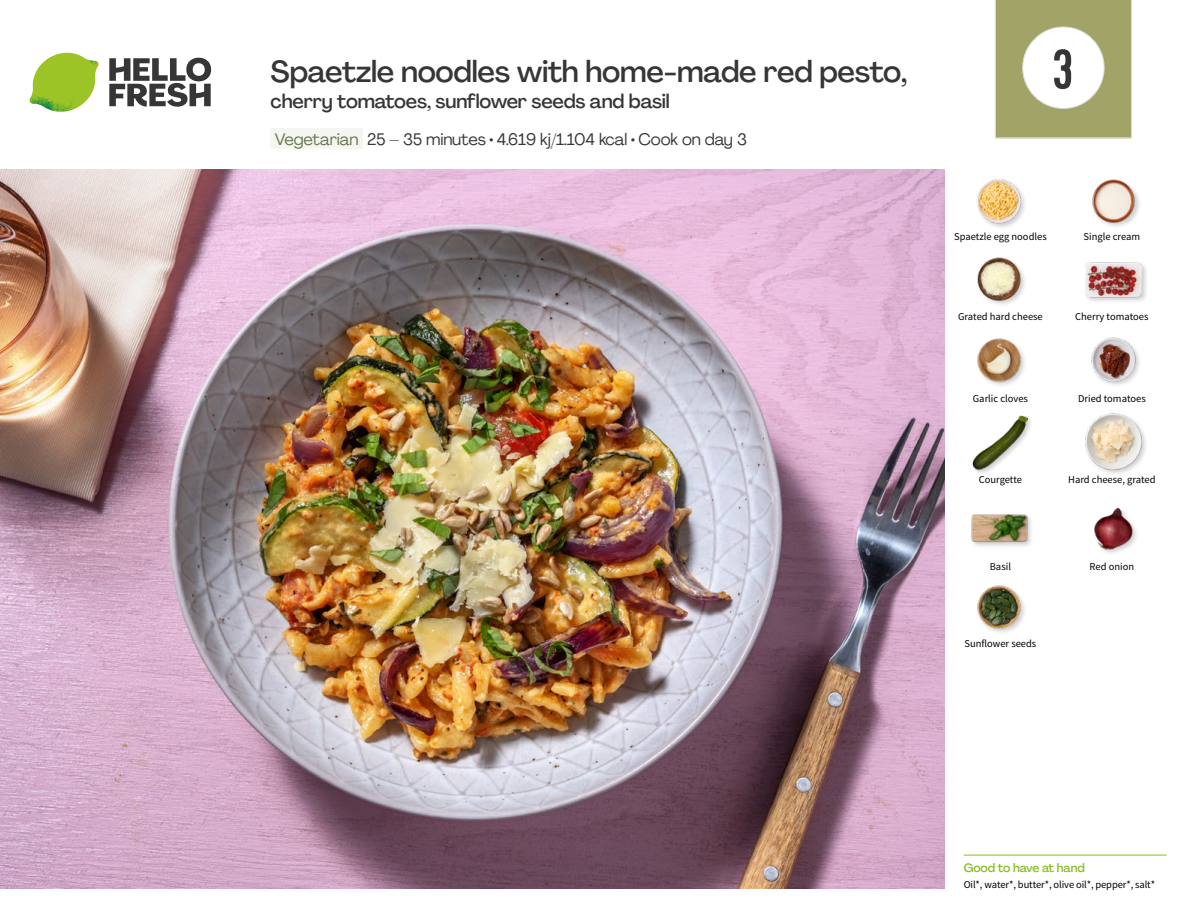
<style>
.page{position:relative;width:1188px;height:918px;background:#fff}
.page>*{position:absolute;margin:0;border:0;box-sizing:border-box;transform-origin:0 0}
.t1{font:57px "Kapra";color:#373636}
.t2{font:500 30px "Agrandir";letter-spacing:-.01em;color:#373636}
.t3{font:500 19.5px "Agrandir";letter-spacing:-.01em;color:#373636}
.t4{font:16.5px "Agrandir";letter-spacing:-.01em;color:#373636}
.t5{font:500 12px "Agrandir";letter-spacing:-.01em;color:#8abd24}
.t6{font:10.5px "Source Sans Pro";color:#000}
.s1{color:#65764c}
</style>
<div class="page">
<div style="left:271px;top:128px;width:92px;height:21px;background:#f5f6f1"></div>
<img style="left:977px;top:585px;width:48px;height:48px">
<img style="left:1094px;top:507px;width:43px;height:46px">
<div style="left:970px;top:513px;width:64px;height:36px;background:#000;opacity:.2"></div>
<img style="left:970px;top:513px;width:58px;height:36px">
<div style="left:971px;top:414px;width:63px;height:62px;background:#000;opacity:.2"></div>
<img style="left:971px;top:414px;width:57px;height:56px">
<div style="left:1084px;top:413px;width:64px;height:63px;background:#000;opacity:.2"></div>
<img style="left:1085px;top:413px;width:57px;height:57px">
<img style="left:1091px;top:337px;width:49px;height:48px">
<img style="left:977px;top:338px;width:48px;height:48px">
<img style="left:977px;top:257px;width:48px;height:48px">
<div style="left:1084px;top:261px;width:65px;height:43px;background:#000;opacity:.2"></div>
<img style="left:1085px;top:261px;width:57px;height:43px">
<img style="left:1092px;top:179px;width:48px;height:48px">
<img style="left:977px;top:179px;width:48px;height:49px">
<hr style="left:964px;top:855px;width:203px;height:1px;background:#8abd24">
<svg style="left:109px;top:57px;width:102px;height:50px"></svg>
<svg style="left:34px;top:53px;width:62px;height:40px"></svg>
<img style="left:67px;top:53px;width:32px;height:26px">
<img style="left:33px;top:75px;width:59px;height:11px">
<img style="left:29px;top:79px;width:61px;height:33px">
<img style="left:65px;top:86px;width:27px;height:25px">
<img style="left:0;top:169px;width:945px;height:719px">
<div style="left:995px;top:0;width:137px;height:138px;background:#a1a466"></div>
<div style="left:1023px;top:27px;width:81px;height:81px;background:#fff;border-radius:50%"></div>
<div style="left:1023px;top:27px;width:81px;height:82px;border:1px solid #dadada;border-radius:50%"></div>
<h2 class="t2" style="left:271px;top:53px;width:638px">Spaetzle noodles with home-made red pesto,</h2>
<h3 class="t3" style="left:271px;top:89px;width:401px">cherry tomatoes, sunflower seeds and basil</h3>
<h3 class="t4" style="left:275px;top:129px;width:474px"><span class="s1">Vegetarian</span> 25 – 35 minutes • 4.619 kj/1.104 kcal • Cook on day 3</h3>
<h1 class="t1" style="left:1052px;top:37px;width:22px">3</h1>
<p class="t6" style="left:954px;top:230px;width:94px">Spaetzle egg noodles</p>
<p class="t6" style="left:1084px;top:230px;width:58px">Single cream</p>
<p class="t6" style="left:958px;top:310px;width:86px">Grated hard cheese</p>
<p class="t6" style="left:1075px;top:310px;width:75px">Cherry tomatoes</p>
<p class="t6" style="left:973px;top:392px;width:57px">Garlic cloves</p>
<p class="t6" style="left:1078px;top:392px;width:69px">Dried tomatoes</p>
<p class="t6" style="left:979px;top:473px;width:45px">Courgette</p>
<p class="t6" style="left:1068px;top:473px;width:89px">Hard cheese, grated</p>
<p class="t6" style="left:990px;top:560px;width:23px">Basil</p>
<p class="t6" style="left:1090px;top:560px;width:46px">Red onion</p>
<p class="t6" style="left:964px;top:637px;width:73px">Sunflower seeds</p>
<p class="t5" style="left:964px;top:861px;width:123px">Good to have at hand</p>
<p class="t6" style="left:964px;top:878px;width:193px">Oil*, water*, butter*, olive oil*, pepper*, salt*</p>
</div>
